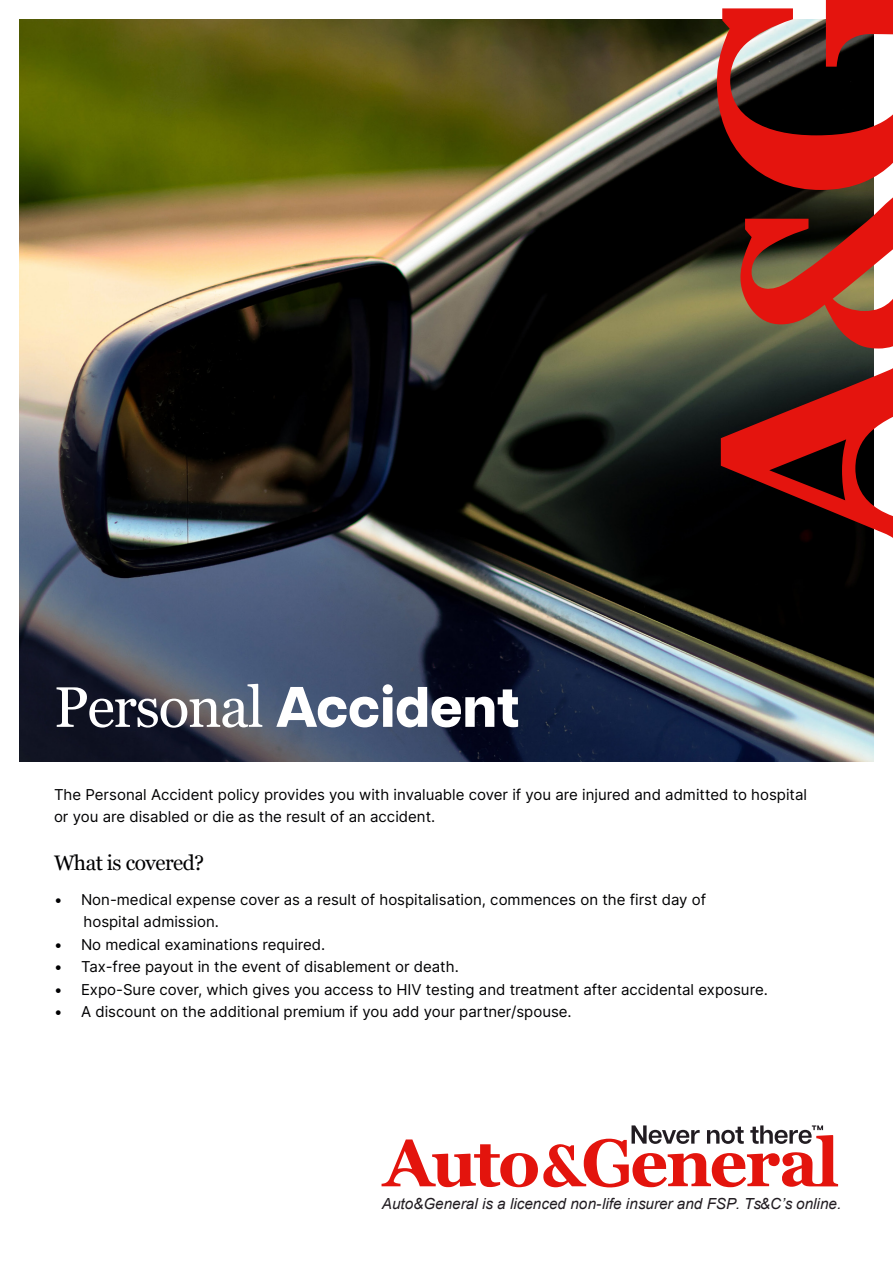
<style>
.page{position:relative;width:893px;height:1263px;background:#fff}
.page>*{position:absolute;margin:0;border:0;box-sizing:border-box;transform-origin:0 0}
.t1{font:57px "Georgia";letter-spacing:-.025em;color:#fff}
.t2{font:21px "Georgia";letter-spacing:-.025em;color:#000002}
.t3{font:italic 15.3px "Arial";color:#211c21}
.t4{font:15px "Inter";color:#000002}
.s1{font-family:"Articulat CF";font-weight:800}
</style>
<div class="page">
<img style="left:20px;top:20px;width:853px;height:741px">
<svg style="left:721px;top:368px;width:172px;height:170px;background:#73201d"></svg>
<svg style="left:740px;top:197px;width:153px;height:151px;background:#96382a"></svg>
<svg style="left:717px;top:0;width:176px;height:190px;background:#88332f"></svg>
<svg style="left:382px;top:1125px;width:456px;height:63px"></svg>
<p class="t1" style="left:54px;top:665px;width:467px">Personal <span class="s1">Accident</span></p>
<p class="t4" style="left:54px;top:783px;width:754px">The Personal Accident policy provides you with invaluable cover if you are injured and admitted to hospital</p>
<p class="t4" style="left:54px;top:806px;width:383px">or you are disabled or die as the result of an accident.</p>
<p class="t2" style="left:54px;top:848px;width:152px">What is covered?</p>
<p class="t4" style="left:54px;top:888px;width:654px">• Non-medical expense cover as a result of hospitalisation, commences on the first day of</p>
<p class="t4" style="left:84px;top:911px;width:137px">hospital admission.</p>
<p class="t4" style="left:54px;top:933px;width:273px">• No medical examinations required.</p>
<p class="t4" style="left:54px;top:956px;width:406px">• Tax-free payout in the event of disablement or death.</p>
<p class="t4" style="left:54px;top:978px;width:715px">• Expo-Sure cover, which gives you access to HIV testing and treatment after accidental exposure.</p>
<p class="t4" style="left:54px;top:1001px;width:519px">• A discount on the additional premium if you add your partner/spouse.</p>
<p class="t3" style="left:382px;top:1193px;width:461px">Auto&amp;General is a licenced non-life insurer and FSP. Ts&amp;C’s online.</p>
</div>
